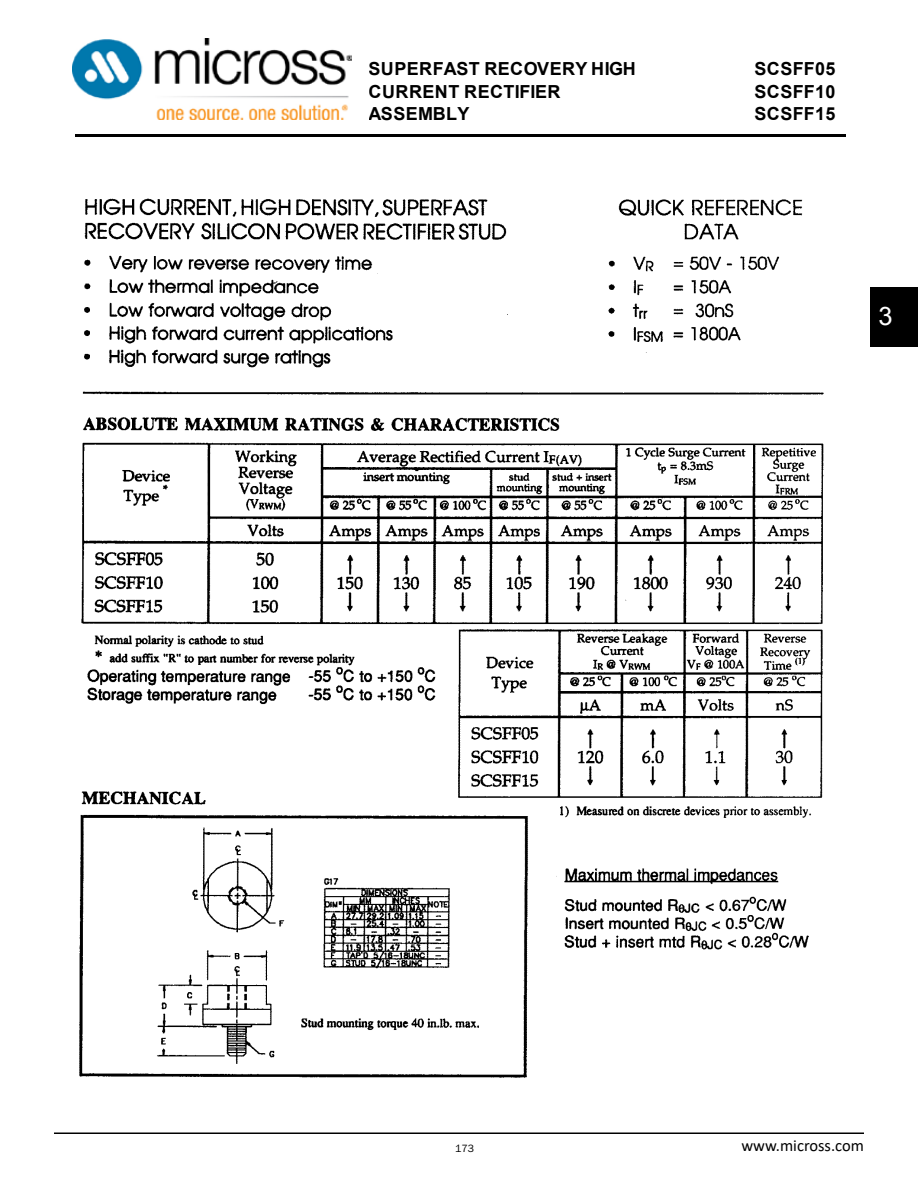
<style>
.page{position:relative;width:918px;height:1188px;background:#fff}
.page>*{position:absolute;margin:0;border:0;box-sizing:border-box;transform-origin:0 0}
.t1{font:25.5px "Arial";color:#fff}
.t2{font:700 18px/22.5px "Arial";letter-spacing:.02em;color:#000}
.t3{font:16.5px "Calibri";color:#000}
.t4{font:10.5px "Arial";color:#000}
.t5{font:10.5px "Franklin Gothic IT Cby BT";color:#000}
</style>
<div class="page">
<hr style="left:54px;top:1133px;width:810px;height:1px;background:#000">
<hr style="left:75px;top:134px;width:771px;height:2px;background:#000">
<img style="left:79px;top:198px;width:745px;height:880px">
<div style="left:871px;top:287px;width:47px;height:60px;background:#000"></div>
<img style="left:72px;top:39px;width:279px;height:80px">
<p class="t2" style="left:369px;top:58px;width:269px">SUPERFAST RECOVERY HIGH<br>CURRENT RECTIFIER<br>ASSEMBLY</p>
<p class="t2" style="left:754px;top:58px;width:82px;text-align:justify">SCSFF05<br>SCSFF10<br>SCSFF15</p>
<h1 class="t1" style="left:878px;top:299px;width:16px">3</h1>
<p class="t3" style="left:741px;top:1134px;width:124px">www.micross.com</p>
<p class="t5" style="left:455px;top:1142px;width:20px">173</p>
<p class="t4" style="left:776px;top:1141px;width:89px">www.semtech.com</p>
</div>
